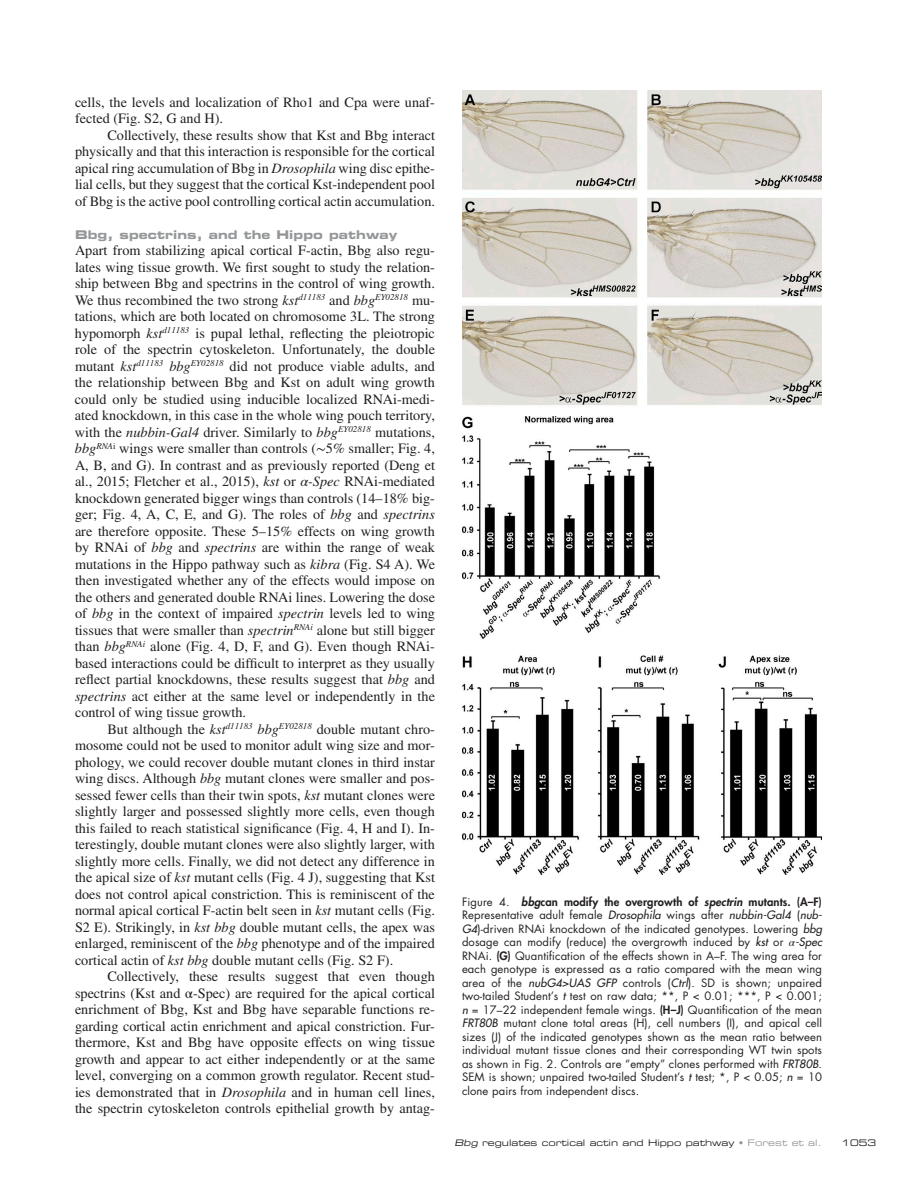
<style>
.page{position:relative;width:918px;height:1188px;background:#fff}
.page>*{position:absolute;margin:0;border:0;box-sizing:border-box;transform-origin:0 0}
.t1{font:14.25px/16.5px "Times LT Std";color:#231f20;text-align:justify}
.t2{font:12px "Eurostile LT Std Bold Ex 2";letter-spacing:.005em;color:#949698}
.t3{font:11.25px/13.5px "Futura Std";letter-spacing:.01em;color:#231f20;text-align:justify}
.t4{font:9px "Eurostile LT Std Ex 2";color:#231f20}
.s1{font-style:italic}
.s2{font-family:"STIX General"}
.s3{font-family:"STIX General";font-style:italic}
.s4{font-weight:800;font-style:italic}
.s5{font-weight:800}
.s6{font-weight:500;font-style:italic}
.s7{color:#949698}
</style>
<div class="page">
<img style="left:463px;top:90px;width:358px;height:784px">
<p class="t1" style="left:75px;top:93px;width:362px">cells, the levels and localization of Rho1 and Cpa were unaf&shy;fected (Fig. S2, G and H).</p>
<p class="t1" style="left:75px;top:126px;width:362px;text-indent:32px">Collectively, these results show that Kst and Bbg interact physically and that this interaction is responsible for the cortical apical ring accumulation of Bbg in <span class="s1">Drosophila</span> wing disc epithe&shy;lial cells, but they suggest that the cortical Kst-independent pool of Bbg is the active pool controlling cortical actin accumulation.</p>
<p class="t2" style="left:75px;top:226px;width:324px">Bbg, spectrins, and the Hippo pathway</p>
<p class="t1" style="left:75px;top:242px;width:362px">Apart from stabilizing apical cortical F-actin, Bbg also regu&shy;lates wing tissue growth. We first sought to study the relation&shy;ship between Bbg and spectrins in the control of wing growth.<br>We thus recombined the two strong <span class="s1">kst</span><sup>d11183</sup> and <span class="s1">bbg</span><sup>EY02818</sup> mu&shy;tations, which are both located on chromosome 3L. The strong hypomorph <span class="s1">kst</span><sup>d11183</sup> is pupal lethal, reflecting the pleiotropic role of the spectrin cytoskeleton. Unfortunately, the double mutant <span class="s1">kst</span><sup>d11183</sup> <span class="s1">bbg</span><sup>EY02818</sup> did not produce viable adults, and the relationship between Bbg and Kst on adult wing growth could only be studied using inducible localized RNAi-medi&shy;ated knockdown, in this case in the whole wing pouch territory, with the <span class="s1">nubbin-Gal4</span> driver. Similarly to <span class="s1">bbg</span><sup>EY02818</sup> mutations, <span class="s1">bbg</span><sup>RNA</sup><sup>i</sup> wings were smaller than controls (<span class="s2">∼</span>5% smaller; Fig. 4, A, B, and G). In contrast and as previously reported (Deng et al., 2015; Fletcher et al., 2015), <span class="s1">kst</span> or <span class="s3">α</span><span class="s1">-Spec</span> RNAi-mediated knockdown generated bigger wings than controls (14–18% big&shy;ger; Fig. 4, A, C, E, and G). The roles of <span class="s1">bbg</span> and <span class="s1">spectrins </span>are therefore opposite. These 5–15% effects on wing growth by RNAi of <span class="s1">bbg</span> and <span class="s1">spectrins</span> are within the range of weak mutations in the Hippo pathway such as <span class="s1">kibra</span> (Fig. S4 A). We then investigated whether any of the effects would impose on the others and generated double RNAi lines. Lowering the dose of <span class="s1">bbg</span> in the context of impaired <span class="s1">spectrin</span> levels led to wing tissues that were smaller than <span class="s1">spectrin</span><sup>RNAi</sup> alone but still bigger than <span class="s1">bbg</span><sup>RNAi</sup> alone (Fig. 4, D, F, and G). Even though RNAi&shy;based interactions could be difficult to interpret as they usually reflect partial knockdowns, these results suggest that <span class="s1">bbg</span> and <span class="s1">spectrins</span> act either at the same level or independently in the control of wing tissue growth.</p>
<p class="t1" style="left:75px;top:720px;width:362px;text-indent:32px">But although the <span class="s1">kst</span><sup>d11183</sup> <span class="s1">bbg</span><sup>EY02818</sup> double mutant chro&shy;mosome could not be used to monitor adult wing size and mor&shy;phology, we could recover double mutant clones in third instar wing discs. Although <span class="s1">bbg</span> mutant clones were smaller and pos&shy;sessed fewer cells than their twin spots, <span class="s1">kst</span> mutant clones were slightly larger and possessed slightly more cells, even though this failed to reach statistical significance (Fig. 4, H and I). In&shy;terestingly, double mutant clones were also slightly larger, with slightly more cells. Finally, we did not detect any difference in the apical size of <span class="s1">kst</span> mutant cells (Fig. 4 J), suggesting that Kst does not control apical constriction. This is reminiscent of the normal apical cortical F-actin belt seen in <span class="s1">kst</span> mutant cells (Fig.<br>S2 E). Strikingly, in <span class="s1">kst bbg</span> double mutant cells, the apex was enlarged, reminiscent of the <span class="s1">bbg</span> phenotype and of the impaired cortical actin of <span class="s1">kst bbg</span> double mutant cells (Fig. S2 F).</p>
<p class="t1" style="left:75px;top:968px;width:362px;text-indent:32px">Collectively, these results suggest that even though spectrins (Kst and <span class="s2">α</span>-Spec) are required for the apical cortical enrichment of Bbg, Kst and Bbg have separable functions re&shy;garding cortical actin enrichment and apical constriction. Fur&shy;thermore, Kst and Bbg have opposite effects on wing tissue growth and appear to act either independently or at the same level, converging on a common growth regulator. Recent stud&shy;ies demonstrated that in <span class="s1">Drosophila</span> and in human cell lines, the spectrin cytoskeleton controls epithelial growth by antag-</p>
<p class="t3" style="left:462px;top:895px;width:362px">Figure 4. <span class="s4">bbg</span><span class="s5">can modify the overgrowth of</span> <span class="s4">spectrin</span> <span class="s5">mutants. (A–F)<br></span>Representative adult female <span class="s6">Drosophila</span> wings after <span class="s6">nubbin-Gal4</span> (<span class="s6">nub-G4</span>)-driven RNAi knockdown of the indicated genotypes. Lowering <span class="s6">bbg </span>dosage can modify (reduce) the overgrowth induced by <span class="s6">kst</span> or <span class="s3">α</span><span class="s6">-Spec </span>RNAi. <span class="s5">(G)</span> Quantification of the effects shown in A–F. The wing area for each genotype is expressed as a ratio compared with the mean wing area of the <span class="s6">nubG4&gt;UAS GFP</span> controls (<span class="s6">Ctrl</span>). SD is shown; unpaired two-tailed Student’s <span class="s6">t</span> test on raw data; **, P &lt; 0.01; ***, P &lt; 0.001; <span class="s6">n</span> = 17–22 independent female wings. <span class="s5">(H–J)</span> Quantification of the mean <span class="s6">FRT80B</span> mutant clone total areas (H), cell numbers (I), and apical cell sizes (J) of the indicated genotypes shown as the mean ratio between individual mutant tissue clones and their corresponding WT twin spots as shown in Fig. 2. Controls are “empty” clones performed with <span class="s6">FRT80B</span>.<br>SEM is shown; unpaired two-tailed Student’s <span class="s6">t</span> test; *, P &lt; 0.05; <span class="s6">n</span> = 10 clone pairs from independent discs.</p>
<p class="t4" style="left:454px;top:1136px;width:369px"><span class="s1">Bbg</span> regulates cortical actin and Hippo pathway <span class="s7">• Forest et al.</span></p>
<p class="t4" style="left:841px;top:1136px;width:36px">1053</p>
</div>
